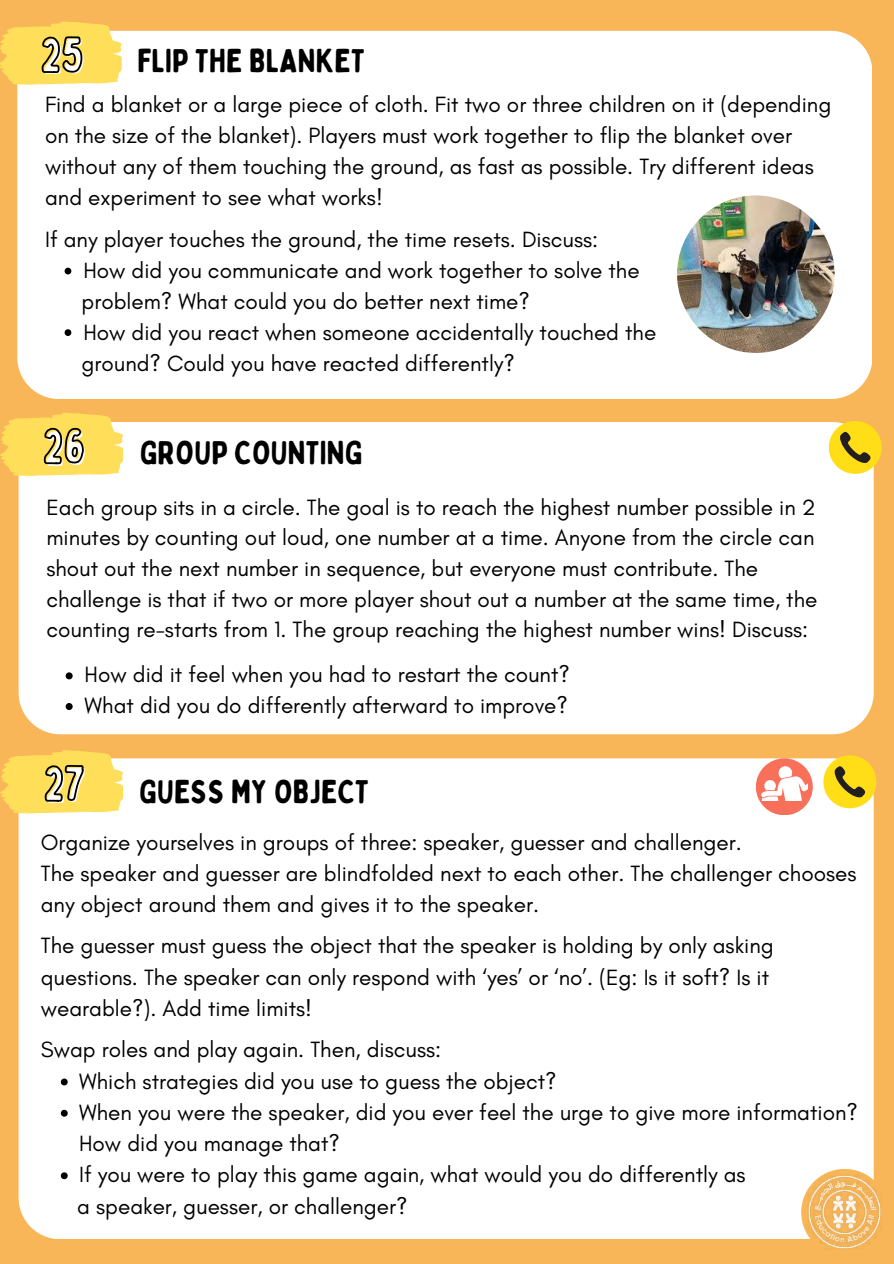
<style>
.page{position:relative;width:894px;height:1264px;background:#fff}
.page>*{position:absolute;margin:0;border:0;box-sizing:border-box;transform-origin:0 0}
.t1{font:48.6px "Bobby Jones Soft";color:#fff}
.t2{font:33px "Bobby Jones Soft";color:#000}
.t3{font:22.5px/31.2px "Glacial Indifference";color:#000}
</style>
<div class="page">
<div style="left:0;top:0;width:893px;height:1263px;background:#f8b658"></div>
<div style="left:17px;top:31px;width:854px;height:368px;background:#fff"></div>
<div style="left:19px;top:422px;width:854px;height:312px;background:#fff"></div>
<div style="left:19px;top:758px;width:854px;height:481px;background:#fff"></div>
<svg style="left:828px;top:421px;width:53px;height:53px;background:#e6c93b"></svg>
<svg style="left:823px;top:755px;width:53px;height:53px;background:#e6c93b"></svg>
<div style="left:755px;top:758px;width:57px;height:57px;background:#f9705a;border-radius:50%"></div>
<svg style="left:760px;top:765px;width:47px;height:35px"></svg>
<img style="left:676px;top:195px;width:158px;height:158px">
<svg style="left:0;top:21px;width:122px;height:63px;background:#efcd59"></svg>
<svg style="left:0;top:412px;width:123px;height:63px;background:#f0cd58"></svg>
<svg style="left:0;top:750px;width:123px;height:63px;background:#f1cf5a"></svg>
<svg style="left:65px;top:268px;width:6px;height:6px"></svg>
<svg style="left:65px;top:329px;width:6px;height:7px"></svg>
<svg style="left:66px;top:672px;width:7px;height:7px"></svg>
<svg style="left:66px;top:703px;width:7px;height:7px"></svg>
<svg style="left:61px;top:1078px;width:7px;height:7px"></svg>
<svg style="left:61px;top:1109px;width:7px;height:7px"></svg>
<svg style="left:61px;top:1172px;width:7px;height:7px"></svg>
<img style="left:801px;top:1168px;width:80px;height:81px">
<h1 class="t1" style="left:43px;top:26px;width:46px">25</h1>
<h2 class="t2" style="left:137px;top:40px;width:229px">FLIP THE BLANKET</h2>
<p class="t3" style="left:45px;top:89px;width:787px;line-height:30.8px">Find a blanket or a large piece of cloth. Fit two or three children on it (depending on the size of the blanket). Players must work together to flip the blanket over without any of them touching the ground, as fast as possible. Try different ideas and experiment to see what works!</p>
<p class="t3" style="left:81px;top:224px;width:576px;line-height:30.8px;text-indent:-36px">If any player touches the ground, the time resets. Discuss:<br>How did you communicate and work together to solve the problem? What could you do better next time?<br>How did you react when someone accidentally touched the ground? Could you have reacted differently?</p>
<h1 class="t1" style="left:45px;top:417px;width:44px">26</h1>
<h2 class="t2" style="left:140px;top:432px;width:224px">GROUP COUNTING</h2>
<p class="t3" style="left:46px;top:491px;width:772px;line-height:30.6px">Each group sits in a circle. The goal is to reach the highest number possible in 2 minutes by counting out loud, one number at a time. Anyone from the circle can shout out the next number in sequence, but everyone must contribute. The challenge is that if two or more player shout out a number at the same time, the counting re-starts from 1. The group reaching the highest number wins! Discuss:</p>
<p class="t3" style="left:85px;top:659px;width:486px;line-height:30.6px">How did it feel when you had to restart the count?<br>What did you do differently afterward to improve?</p>
<h1 class="t1" style="left:46px;top:755px;width:42px">27</h1>
<h2 class="t2" style="left:139px;top:771px;width:231px">GUESS MY OBJECT</h2>
<p class="t3" style="left:41px;top:826px;width:816px">Organize yourselves in groups of three: speaker, guesser and challenger.<br>The speaker and guesser are blindfolded next to each other. The challenger chooses any object around them and gives it to the speaker.</p>
<p class="t3" style="left:41px;top:930px;width:734px">The guesser must guess the object that the speaker is holding by only asking questions. The speaker can only respond with ‘yes’ or ‘no’. (Eg: Is it soft? Is it wearable?). Add time limits!</p>
<p class="t3" style="left:77px;top:1033px;width:781px;text-indent:-36px">Swap roles and play again. Then, discuss:<br>Which strategies did you use to guess the object?<br>When you were the speaker, did you ever feel the urge to give more information?<br>How did you manage that?<br>If you were to play this game again, what would you do differently as<br>a speaker, guesser, or challenger?</p>
</div>
